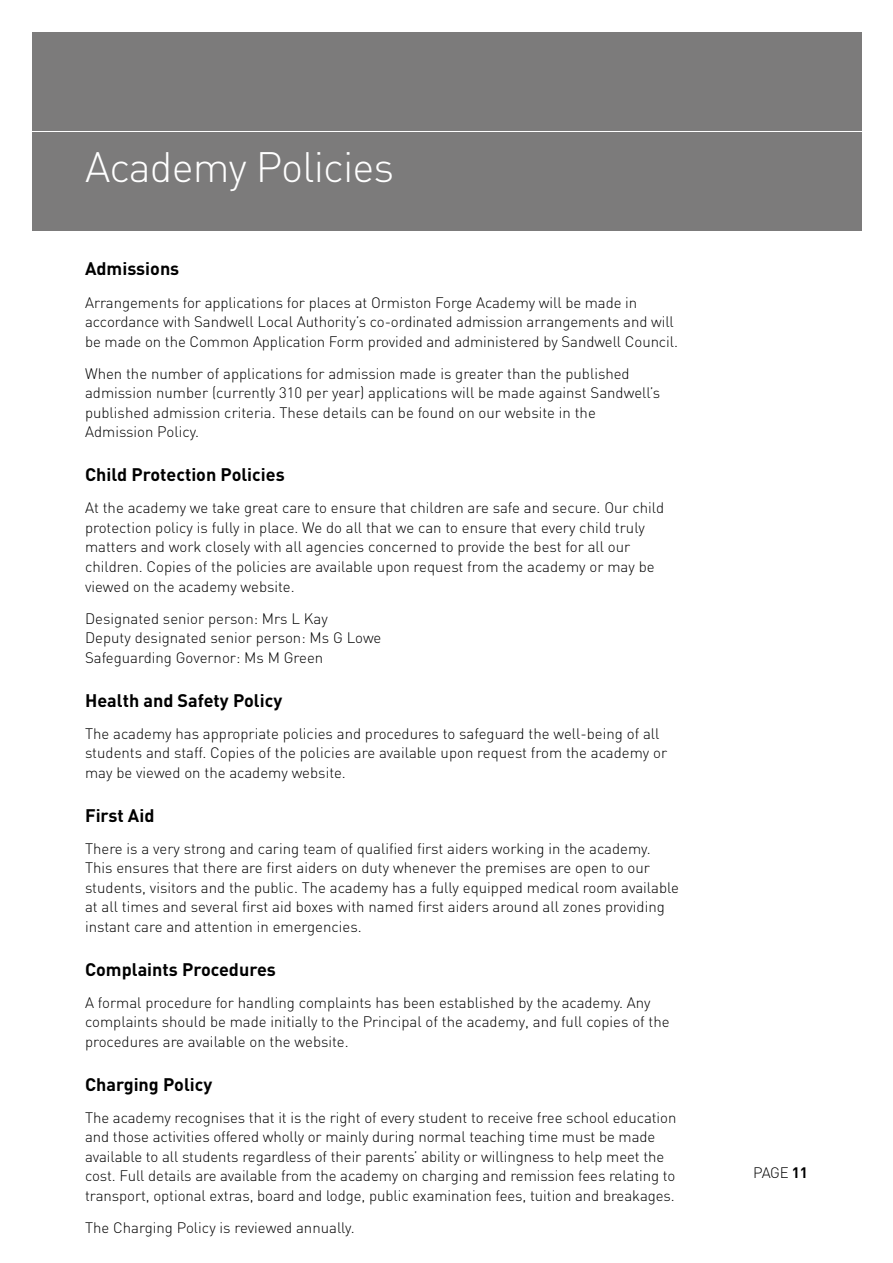
<style>
.page{position:relative;width:893px;height:1263px;background:#fff}
.page>*{position:absolute;margin:0;border:0;box-sizing:border-box;transform-origin:0 0}
.t1{font:300 42px "DIN";letter-spacing:-.02em;color:#fff}
.t2{font:700 18px "DIN";color:#000}
.t3{font:300 15px/19.5px "DIN";color:#000}
.s1{font-weight:700}
</style>
<div class="page">
<div style="left:32px;top:32px;width:829px;height:98px;background:#7c7b7b"></div>
<div style="left:32px;top:132px;width:829px;height:98px;background:#7c7b7b"></div>
<h1 class="t1" style="left:85px;top:141px;width:311px">Academy Policies</h1>
<h1 class="t1" style="left:85px;top:141px;width:207px">CONTENTS</h1>
<p class="t2" style="left:85px;top:257px;width:96px">Admissions</p>
<p class="t3" style="left:85px;top:292px;width:594px">Arrangements for applications for places at Ormiston Forge Academy will be made in accordance with Sandwell Local Authority’s co-ordinated admission arrangements and will be made on the Common Application Form provided and administered by Sandwell Council.</p>
<p class="t3" style="left:85px;top:364px;width:577px">When the number of applications for admission made is greater than the published admission number (currently 310 per year) applications will be made against Sandwell’s published admission criteria. These details can be found on our website in the Admission Policy.</p>
<p class="t2" style="left:85px;top:463px;width:201px">Child Protection Policies</p>
<p class="t3" style="left:85px;top:498px;width:581px">At the academy we take great care to ensure that children are safe and secure. Our child protection policy is fully in place. We do all that we can to ensure that every child truly matters and work closely with all agencies concerned to provide the best for all our children. Copies of the policies are available upon request from the academy or may be viewed on the academy website.</p>
<p class="t3" style="left:85px;top:608px;width:298px">Designated senior person: Mrs L Kay<br>Deputy designated senior person: Ms G Lowe<br>Safeguarding Governor: Ms M Green</p>
<p class="t2" style="left:85px;top:688px;width:199px">Health and Safety Policy</p>
<p class="t3" style="left:85px;top:723px;width:584px">The academy has appropriate policies and procedures to safeguard the well-being of all students and staff. Copies of the policies are available upon request from the academy or may be viewed on the academy website.</p>
<p class="t2" style="left:85px;top:803px;width:71px">First Aid</p>
<p class="t3" style="left:85px;top:838px;width:595px">There is a very strong and caring team of qualified first aiders working in the academy.<br>This ensures that there are first aiders on duty whenever the premises are open to our students, visitors and the public. The academy has a fully equipped medical room available at all times and several first aid boxes with named first aiders around all zones providing instant care and attention in emergencies.</p>
<p class="t2" style="left:85px;top:957px;width:192px">Complaints Procedures</p>
<p class="t3" style="left:85px;top:992px;width:586px">A formal procedure for handling complaints has been established by the academy. Any complaints should be made initially to the Principal of the academy, and full copies of the procedures are available on the website.</p>
<p class="t2" style="left:85px;top:1072px;width:129px">Charging Policy</p>
<p class="t3" style="left:85px;top:1107px;width:593px">The academy recognises that it is the right of every student to receive free school education and those activities offered wholly or mainly during normal teaching time must be made available to all students regardless of their parents’ ability or willingness to help meet the cost. Full details are available from the academy on charging and remission fees relating to transport, optional extras, board and lodge, public examination fees, tuition and breakages.</p>
<p class="t3" style="left:85px;top:1218px;width:271px">The Charging Policy is reviewed annually.</p>
<p class="t3" style="left:753px;top:1162px;width:56px">PAGE <span class="s1">11</span></p>
</div>
